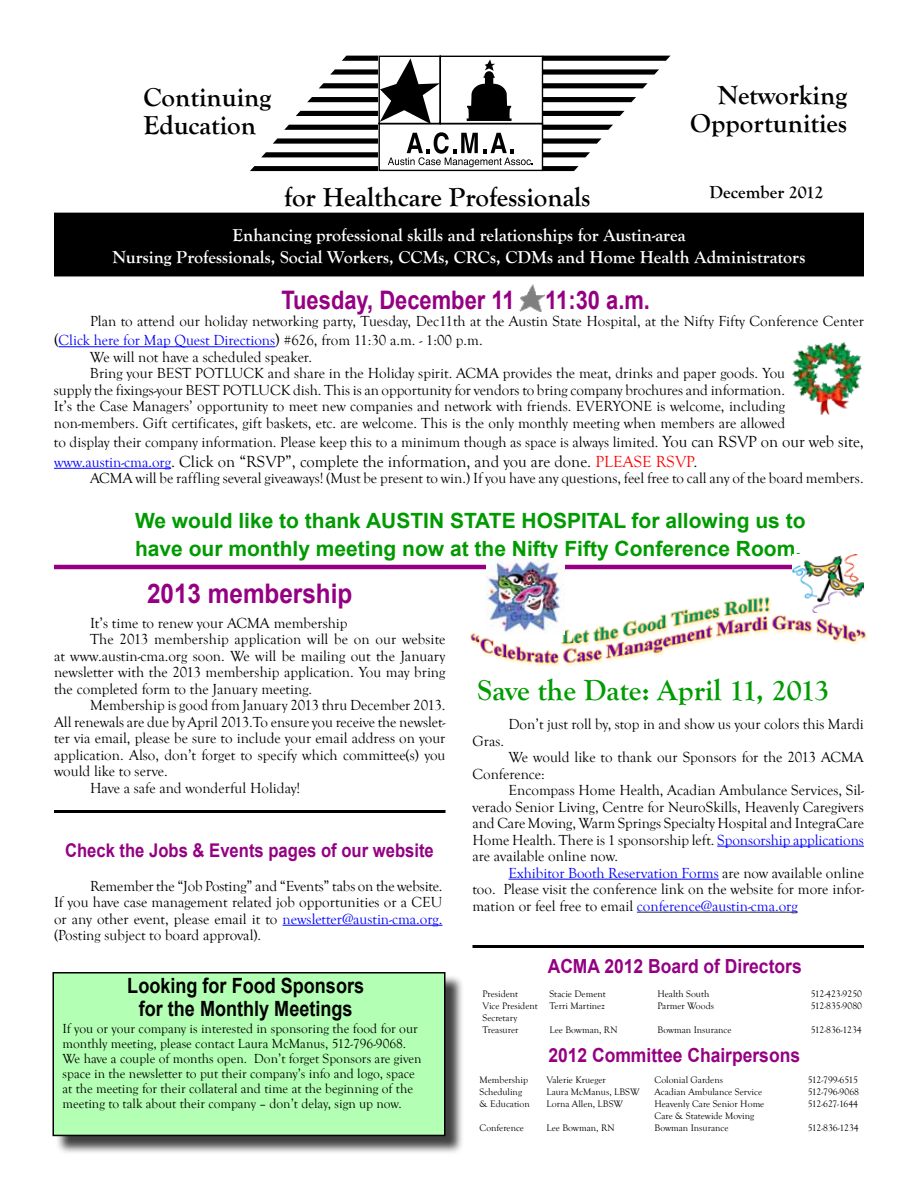
<style>
.page{position:relative;width:918px;height:1188px;background:#fff}
.page>*{position:absolute;margin:0;border:0;box-sizing:border-box;transform-origin:0 0}
.t1{font:700 30px "Goudy Old Style T";color:#009b00}
.t2{font:700 27px/28.5px "Goudy Old Style T";color:#000}
.t3{font:700 27px "Arial";color:#950083;scale:.9 1}
.t4{font:700 25.5px "Arial";color:#950083;scale:.86 1}
.t5{font:700 21px/28.5px "Arial";color:#009b00}
.t6{font:700 21px/22.5px "Arial";color:#000;text-align:center;scale:.86 1}
.t7{font:700 19.5px "Arial";color:#950083;scale:.9 1}
.t8{font:700 18.9px "Arial";color:#950083;scale:.88 1}
.t9{font:700 18px/21.6px "Goudy Old Style T";color:#fff;text-align:center}
.t10{font:700 18px "Goudy Old Style T";color:#000}
.t11{font:16.5px "Goudy Old Style T";color:#000}
.t12{font:15px/16.5px "Goudy Old Style T";color:#000;text-align:justify}
.t13{font:13.5px/15px "Goudy Old Style T";color:#000}
.t14{font:9.75px/11.9px "Goudy Old Style T";color:#000}
.t15{font:9.75px "Goudy Old Style T";letter-spacing:-.02em;color:#000}
.t16{font:9.75px "Goudy Old Style T";letter-spacing:-.035em;color:#000}
.s1{font-size:16.5px}
.s2{color:#00f}
.s3{font-size:15px;color:#00f}
.s4{color:#f00}
</style>
<div class="page">
<div style="left:55px;top:213px;width:808px;height:63px;background:#000"></div>
<svg style="left:250px;top:56px;width:420px;height:115px"></svg>
<hr style="left:59px;top:346px;width:216px;height:1px;background:#00f">
<hr style="left:54px;top:468px;width:117px;height:1px;background:#00f">
<img style="left:519px;top:284px;width:25px;height:28px">
<img style="left:792px;top:343px;width:70px;height:72px">
<div style="left:55px;top:974px;width:409px;height:181px;background:#000;opacity:.75"></div>
<div style="left:53px;top:973px;width:392px;height:162px;background:#b3ffb3"></div>
<div style="left:52px;top:972px;width:394px;height:164px;border:2px solid #000"></div>
<img style="left:470px;top:592px;width:398px;height:75px">
<hr style="left:283px;top:925px;width:159px;height:1px;background:#00f">
<hr style="left:54px;top:810px;width:392px;height:3px;background:#000">
<hr style="left:472px;top:945px;width:392px;height:3px;background:#000">
<hr style="left:717px;top:846px;width:147px;height:1px;background:#00f">
<hr style="left:508px;top:879px;width:211px;height:1px;background:#00f">
<hr style="left:637px;top:912px;width:161px;height:1px;background:#252525">
<hr style="left:54px;top:565px;width:796px;height:4px;background:#950083">
<img style="left:792px;top:555px;width:71px;height:57px">
<img style="left:487px;top:559px;width:77px;height:75px">
<h2 class="t2" style="left:143px;top:83px;width:129px">Continuing<br>Education</h2>
<h2 class="t2" style="left:690px;top:81px;width:158px;text-align:right">Networking<br>Opportunities</h2>
<h2 class="t2" style="left:284px;top:184px;width:308px">for Healthcare Professionals</h2>
<p class="t10" style="left:709px;top:182px;width:116px">December 2012</p>
<p class="t9" style="left:113px;top:225px;width:694px">Enhancing professional skills and relationships for Austin-area<br>Nursing Professionals, Social Workers, CCMs, CRCs, CDMs and Home Health Administrators</p>
<h3 class="t4" style="left:281px;top:283px;width:430px">Tuesday, December 11 11:30 a.m.</h3>
<p class="t12" style="left:54px;top:312px;width:811px;line-height:19.5px;text-indent:36px">Plan to attend our holiday networking party, Tuesday, Dec11th at the Austin State Hospital, at the Nifty Fifty Conference Center <span class="s1">(</span><span class="s2">Click here for Map Quest Directions</span><span class="s1">)</span> #626, from 11:30 a.m. - 1:00 p.m.</p>
<p class="t12" style="left:90px;top:349px;width:224px">We will not have a scheduled speaker.</p>
<p class="t12" style="left:90px;top:366px;width:697px">Bring your BEST POTLUCK and share in the Holiday spirit. ACMA provides the meat, drinks and paper goods. You</p>
<p class="t12" style="left:54px;top:382px;width:733px">supply the fixings-your BEST POTLUCK dish. This is an opportunity for vendors to bring company brochures and information.</p>
<p class="t12" style="left:54px;top:399px;width:733px">It’s the Case Managers’ opportunity to meet new companies and network with friends. EVERYONE is welcome, including</p>
<p class="t12" style="left:54px;top:415px;width:733px">non-members. Gift certificates, gift baskets, etc. are welcome. This is the only monthly meeting when members are allowed</p>
<p class="t12" style="left:54px;top:435px;width:811px">to display their company information. Please keep this to a minimum though as space is always limited. <span class="s1">You can RSVP on our web site,</span></p>
<p class="t11" style="left:54px;top:453px;width:645px"><span class="s3">www.austin-cma.org</span>. Click on “RSVP”, complete the information, and you are done. <span class="s4">PLEASE RSVP</span>.</p>
<p class="t12" style="left:90px;top:471px;width:775px">ACMA will be raffling several giveaways! (Must be present to win.) If you have any questions, feel free to call any of the board members.</p>
<h3 class="t5" style="left:135px;top:507px;width:672px">We would like to thank AUSTIN STATE HOSPITAL for allowing us to have our monthly meeting now at the Nifty Fifty Conference Room.</h3>
<h2 class="t3" style="left:147px;top:576px;width:230px">2013 membership</h2>
<p class="t12" style="left:90px;top:615px;width:259px">It’s time to renew your ACMA membership</p>
<p class="t12" style="left:90px;top:632px;width:357px">The 2013 membership application will be on our website</p>
<p class="t12" style="left:54px;top:648px;width:393px">at www.austin-cma.org soon. We will be mailing out the January</p>
<p class="t12" style="left:54px;top:665px;width:393px">newsletter with the 2013 membership application. You may bring</p>
<p class="t12" style="left:54px;top:681px;width:260px">the completed form to the January meeting.</p>
<p class="t12" style="left:90px;top:698px;width:357px">Membership is good from January 2013 thru December 2013.</p>
<p class="t12" style="left:54px;top:714px;width:393px">All renewals are due by April 2013.To ensure you receive the newslet-</p>
<p class="t12" style="left:54px;top:731px;width:393px">ter via email, please be sure to include your email address on your</p>
<p class="t12" style="left:54px;top:747px;width:393px">application. Also, don’t forget to specify which committee(s) you</p>
<p class="t12" style="left:54px;top:764px;width:115px">would like to serve.</p>
<p class="t12" style="left:90px;top:780px;width:212px">Have a safe and wonderful Holiday!</p>
<p class="t8" style="left:65px;top:838px;width:421px">Check the Jobs &amp; Events pages of our website</p>
<p class="t12" style="left:54px;top:878px;width:390px;text-indent:36px">Remember the “Job Posting” and “Events” tabs on the website.<br>If you have case management related job opportunities or a CEU or any other event, please email it to <span class="s2">newsletter@austin-cma.org. </span>(Posting subject to board approval).</p>
<h3 class="t6" style="left:127px;top:975px;width:277px">Looking for Food Sponsors for the Monthly Meetings</h3>
<p class="t13" style="left:63px;top:1022px;width:361px">If you or your company is interested in sponsoring the food for our monthly meeting, please contact Laura McManus, 512-796-9068.<br>We have a couple of months open. Don’t forget Sponsors are given space in the newsletter to put their company’s info and logo, space at the meeting for their collateral and time at the beginning of the meeting to talk about their company – don’t delay, sign up now.</p>
<h1 class="t1" style="left:478px;top:674px;width:353px">Save the Date: April 11, 2013</h1>
<p class="t12" style="left:508px;top:717px;width:357px">Don’t just roll by, stop in and show us your colors this Mardi</p>
<p class="t12" style="left:472px;top:733px;width:33px">Gras.</p>
<p class="t12" style="left:472px;top:750px;width:393px;text-indent:36px">We would like to thank our Sponsors for the 2013 ACMA<br>Conference:</p>
<p class="t12" style="left:472px;top:783px;width:393px;text-indent:36px">Encompass Home Health, Acadian Ambulance Services, Sil&shy;verado Senior Living, Centre for NeuroSkills, Heavenly Caregivers and Care Moving, Warm Springs Specialty Hospital and IntegraCare Home Health. There is 1 sponsorship left. <span class="s2">Sponsorship applications </span>are available online now.</p>
<p class="t12" style="left:472px;top:865px;width:393px;text-indent:36px"><span class="s2">Exhibitor Booth Reservation Forms</span> are now available online too. Please visit the conference link on the website for more infor&shy;mation or feel free to email <span class="s2">conference@austin-cma.org</span></p>
<h3 class="t7" style="left:548px;top:953px;width:284px">ACMA 2012 Board of Directors</h3>
<p class="t14" style="left:483px;top:988px;width:37px">President</p>
<p class="t14" style="left:549px;top:988px;width:58px">Stacie Dement</p>
<p class="t14" style="left:657px;top:988px;width:53px">Health South</p>
<p class="t14" style="left:811px;top:988px;width:53px">512-423-9250</p>
<p class="t14" style="left:483px;top:1000px;width:124px">Vice President Terri Martinez</p>
<p class="t14" style="left:657px;top:1000px;width:58px">Parmer Woods</p>
<p class="t14" style="left:811px;top:1000px;width:53px">512-835-9080</p>
<p class="t14" style="left:483px;top:1012px;width:37px">Secretary<br>Treasurer</p>
<p class="t14" style="left:549px;top:1024px;width:70px">Lee Bowman, RN</p>
<p class="t14" style="left:657px;top:1024px;width:76px">Bowman Insurance</p>
<p class="t14" style="left:811px;top:1024px;width:52px">512-836-1234</p>
<h3 class="t7" style="left:548px;top:1042px;width:281px">2012 Committee Chairpersons</h3>
<p class="t14" style="left:480px;top:1074px;width:50px">Membership</p>
<p class="t14" style="left:546px;top:1074px;width:61px">Valerie Krueger</p>
<p class="t14" style="left:654px;top:1074px;width:70px">Colonial Gardens</p>
<p class="t15" style="left:808px;top:1075px;width:52px">512-799-6515</p>
<p class="t14" style="left:480px;top:1086px;width:44px">Scheduling</p>
<p class="t14" style="left:546px;top:1086px;width:95px">Laura McManus, LBSW</p>
<p class="t14" style="left:654px;top:1086px;width:109px">Acadian Ambulance Service</p>
<p class="t14" style="left:808px;top:1086px;width:53px">512-796-9068</p>
<p class="t14" style="left:480px;top:1098px;width:52px">&amp; Education</p>
<p class="t14" style="left:546px;top:1098px;width:78px">Lorna Allen, LBSW</p>
<p class="t14" style="left:654px;top:1098px;width:111px">Heavenly Care Senior Home</p>
<p class="t16" style="left:808px;top:1099px;width:52px">512-627-1644</p>
<p class="t14" style="left:654px;top:1110px;width:101px">Care &amp; Statewide Moving</p>
<p class="t14" style="left:480px;top:1122px;width:46px">Conference</p>
<p class="t14" style="left:546px;top:1122px;width:70px">Lee Bowman, RN</p>
<p class="t14" style="left:654px;top:1122px;width:76px">Bowman Insurance</p>
<p class="t14" style="left:808px;top:1122px;width:52px">512-836-1234</p>
</div>
